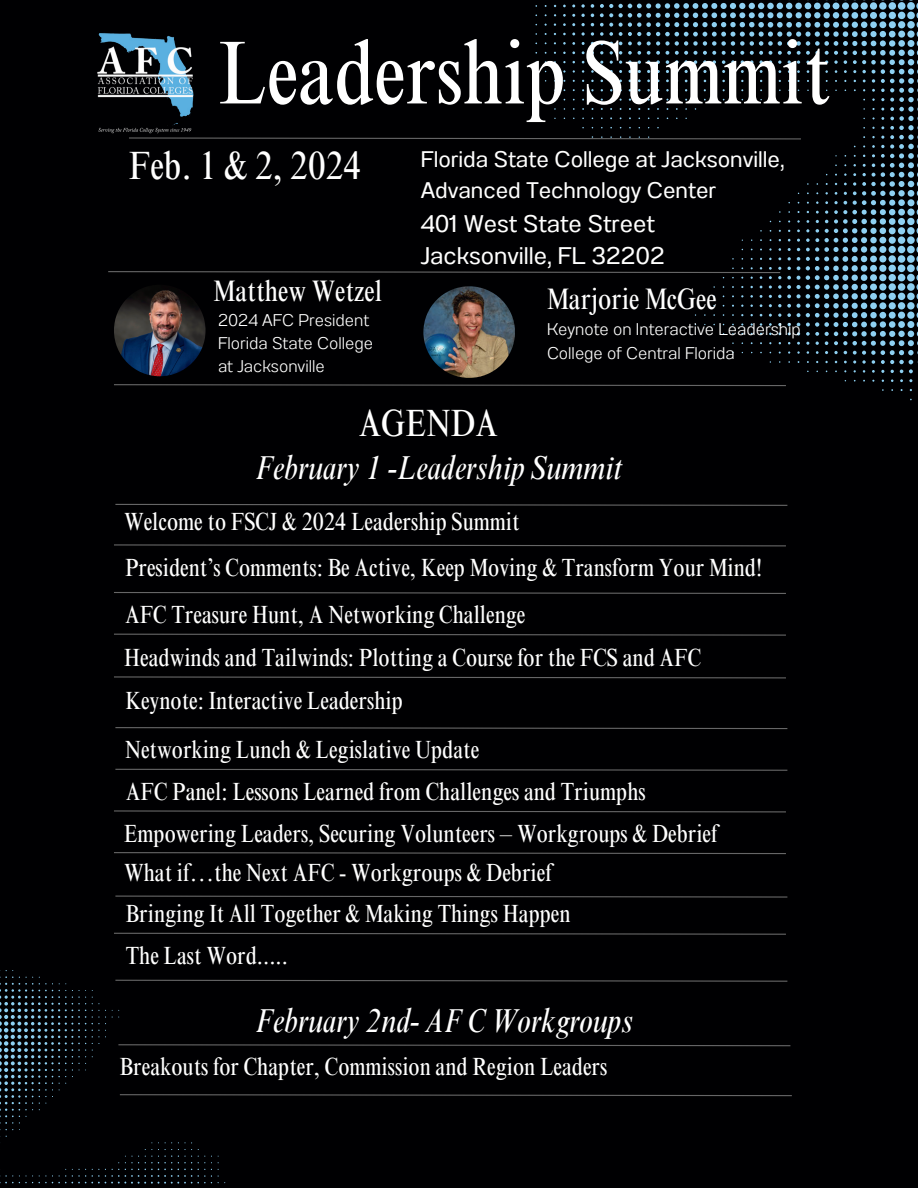
<style>
.page{position:relative;width:918px;height:1188px;background:#000002}
.page>*{position:absolute;margin:0;border:0;box-sizing:border-box;transform-origin:0 0}
.t1{font:condensed 90.3px "Times NRMT Pro";color:#fff}
.t2{font:condensed 39.45px "Times NRMT Pro";color:#fff}
.t3{font:condensed 37.95px "Times NRMT Pro";color:#fff}
.t4{font:italic condensed 33.9px "Times NRMT Pro";color:#fff}
.t5{font:condensed 29.7px "Times NRMT Pro";color:#fff}
.t6{font:condensed 24.9px/42.8px "Times NRMT Pro";color:#fff}
.t7{font:24px/32.7px "Anantason";color:#fff}
.t8{font:22.5px/31.5px "Anantason";color:#fff}
.t9{font:300 16.95px/23.2px "Anantason";color:#fff}
</style>
<div class="page">
<svg style="left:108px;top:271px;width:586px;height:2px"></svg>
<svg style="left:129px;top:137px;width:565px;height:3px"></svg>
<svg style="left:115px;top:504px;width:673px;height:2px"></svg>
<svg style="left:114px;top:544px;width:672px;height:2px"></svg>
<svg style="left:114px;top:634px;width:672px;height:2px"></svg>
<svg style="left:114px;top:676px;width:672px;height:3px"></svg>
<svg style="left:115px;top:727px;width:673px;height:2px"></svg>
<svg style="left:114px;top:384px;width:672px;height:2px"></svg>
<svg style="left:591px;top:4px;width:3px;height:13px"></svg>
<svg style="left:591px;top:32px;width:3px;height:4px"></svg>
<svg style="left:581px;top:4px;width:4px;height:4px"></svg>
<svg style="left:581px;top:23px;width:4px;height:3px"></svg>
<svg style="left:581px;top:14px;width:4px;height:3px"></svg>
<svg style="left:581px;top:32px;width:4px;height:4px"></svg>
<svg style="left:656px;top:70px;width:4px;height:3px"></svg>
<svg style="left:628px;top:70px;width:4px;height:3px"></svg>
<svg style="left:600px;top:3px;width:94px;height:61px"></svg>
<svg style="left:694px;top:0;width:224px;height:373px"></svg>
<img style="left:423px;top:286px;width:92px;height:92px;border-radius:50%">
<img style="left:114px;top:285px;width:92px;height:91px;border-radius:50%">
<img style="left:97px;top:33px;width:97px;height:101px">
<svg style="left:115px;top:769px;width:673px;height:2px"></svg>
<svg style="left:114px;top:810px;width:672px;height:3px"></svg>
<svg style="left:114px;top:852px;width:672px;height:2px"></svg>
<svg style="left:115px;top:895px;width:673px;height:3px"></svg>
<svg style="left:114px;top:592px;width:672px;height:2px"></svg>
<svg style="left:114px;top:932px;width:672px;height:3px"></svg>
<svg style="left:0;top:970px;width:792px;height:214px"></svg>
<h1 class="t1" style="left:218px;top:20px;width:614px">Leadership Summit</h1>
<p class="t8" style="left:421px;top:143px;width:365px">Florida State College at Jacksonville,<br>Advanced Technology Center</p>
<p class="t7" style="left:421px;top:208px;width:245px">401 West State Street<br>Jacksonville, FL 32202</p>
<h2 class="t2" style="left:129px;top:142px;width:234px">Feb. 1 &amp; 2, 2024</h2>
<p class="t5" style="left:213px;top:274px;width:170px">Matthew Wetzel</p>
<p class="t5" style="left:547px;top:282px;width:171px">Marjorie McGee</p>
<p class="t9" style="left:218px;top:308px;width:156px">2024 AFC President<br>Florida State College at Jacksonville</p>
<p class="t9" style="left:547px;top:318px;width:255px">Keynote on Interactive Leadership<br>College of Central Florida</p>
<h3 class="t3" style="left:359px;top:400px;width:141px">AGENDA</h3>
<h3 class="t4" style="left:256px;top:447px;width:368px">February 1 -Leadership Summit</h3>
<p class="t6" style="left:124px;top:500px;width:397px">Welcome to FSCJ &amp; 2024 Leadership Summit</p>
<p class="t6" style="left:125px;top:546px;width:639px">President’s Comments: Be Active, Keep Moving &amp; Transform Your Mind!</p>
<p class="t6" style="left:124px;top:594px;width:579px">AFC Treasure Hunt, A Networking Challenge<br>Headwinds and Tailwinds: Plotting a Course for the FCS and AFC</p>
<p class="t6" style="left:125px;top:676px;width:356px;line-height:49.5px">Keynote: Interactive Leadership<br>Networking Lunch &amp; Legislative Update</p>
<p class="t6" style="left:126px;top:770px;width:522px">AFC Panel: Lessons Learned from Challenges and Triumphs</p>
<p class="t6" style="left:124px;top:814px;width:595px;line-height:39.5px">Empowering Leaders, Securing Volunteers – Workgroups &amp; Debrief<br>What if…the Next AFC - Workgroups &amp; Debrief</p>
<p class="t6" style="left:126px;top:893px;width:446px;line-height:41.7px">Bringing It All Together &amp; Making Things Happen<br>The Last Word.....</p>
<h3 class="t4" style="left:256px;top:1001px;width:378px">February 2nd- AF C Workgroups</h3>
<p class="t6" style="left:120px;top:1045px;width:489px">Breakouts for Chapter, Commission and Region Leaders</p>
</div>
